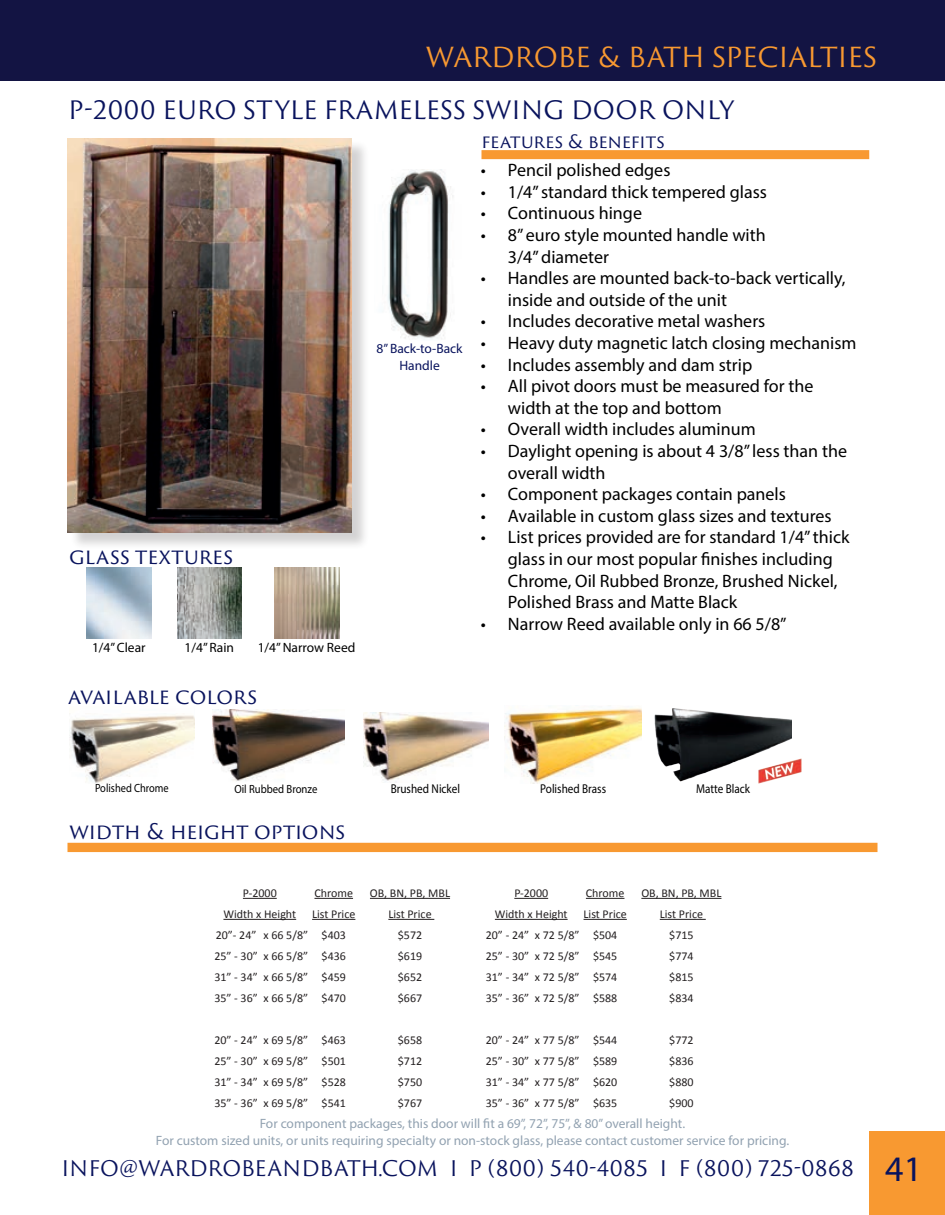
<style>
.page{position:relative;width:945px;height:1215px;background:#fff}
.page>*{position:absolute;margin:0;border:0;box-sizing:border-box;transform-origin:0 0}
.t1{font:27px "Trajan Sans Pro";letter-spacing:-.01em;color:#f89931}
.t2{font:24.75px "Trajan Sans Pro";color:#09135d}
.t3{font:21px "Trajan Sans Pro";letter-spacing:-.005em;color:#09135d}
.t4{font:21px "Trajan Sans Pro";letter-spacing:.015em;color:#09135d}
.t5{font:18px/21.6px "Myriad Pro";color:#000}
.t6{font:18px "Trajan Sans Pro";letter-spacing:-.01em;color:#09135d}
.t7{font:13.5px/16.5px "Myriad Pro";color:#92a2b1;text-align:center}
.t8{font:13.5px "Myriad Pro";color:#000}
.t9{font:13.5px/16.8px "Myriad Pro";color:#09135d;text-align:center}
.t10{font:12.75px "Myriad Pro";color:#000;scale:.87 1}
.t11{font:12px "Calibri";color:#231f20}
.t12{font:11.85px "Myriad Pro";color:#000;scale:.9 1}
.t13{font:11.85px "Myriad Pro";color:#000;scale:.87 1}
.s1{font-family:"Myriad Pro";font-size:36px}
</style>
<div class="page">
<div style="left:14px;top:0;width:931px;height:80px;background:#131443"></div>
<div style="left:0;top:0;width:14px;height:80px;background:#131443"></div>
<div style="left:482px;top:150px;width:387px;height:9px;background:#f89931;border:2px solid #f89931"></div>
<div style="left:68px;top:843px;width:810px;height:9px;background:#f89931"></div>
<div style="left:869px;top:1131px;width:76px;height:84px;background:#f89931"></div>
<img style="left:275px;top:567px;width:64px;height:71px">
<img style="left:177px;top:567px;width:65px;height:71px">
<hr style="left:243px;top:898px;width:34px;height:1px;background:#231f20">
<hr style="left:314px;top:898px;width:39px;height:1px;background:#231f20">
<hr style="left:370px;top:898px;width:80px;height:1px;background:#231f20">
<hr style="left:223px;top:919px;width:73px;height:1px;background:#231f20">
<hr style="left:312px;top:919px;width:43px;height:1px;background:#231f20">
<hr style="left:388px;top:919px;width:46px;height:1px;background:#231f20">
<hr style="left:514px;top:898px;width:34px;height:1px;background:#231f20">
<hr style="left:586px;top:898px;width:38px;height:1px;background:#231f20">
<hr style="left:641px;top:898px;width:80px;height:1px;background:#231f20">
<hr style="left:495px;top:919px;width:73px;height:1px;background:#231f20">
<hr style="left:584px;top:919px;width:43px;height:1px;background:#231f20">
<hr style="left:660px;top:919px;width:46px;height:1px;background:#231f20">
<img style="left:388px;top:170px;width:65px;height:170px">
<div style="left:70px;top:140px;width:299px;height:411px;background:#231f20;opacity:.2"></div>
<img style="left:68px;top:138px;width:283px;height:394px">
<img style="left:213px;top:709px;width:132px;height:72px">
<img style="left:69px;top:713px;width:126px;height:71px">
<img style="left:364px;top:713px;width:124px;height:69px">
<img style="left:504px;top:708px;width:138px;height:76px">
<img style="left:654px;top:709px;width:138px;height:73px">
<img style="left:757px;top:755px;width:45px;height:29px">
<h1 class="t1" style="left:426px;top:38px;width:453px">WARDROBE &amp; BATH SPECIALTIES</h1>
<h2 class="t2" style="left:68px;top:92px;width:668px">P-2000 EURO STYLE FRAMELESS SWING DOOR ONLY</h2>
<p class="t4" style="left:69px;top:542px;width:165px">glass textures</p>
<p class="t8" style="left:92px;top:639px;width:55px">1/4” Clear</p>
<p class="t8" style="left:185px;top:639px;width:51px">1/4” Rain</p>
<p class="t8" style="left:258px;top:639px;width:99px">1/4” Narrow Reed</p>
<p class="t3" style="left:68px;top:681px;width:190px">available colors</p>
<p class="t9" style="left:377px;top:340px;width:87px">8” Back-to-Back<br>Handle</p>
<p class="t6" style="left:482px;top:129px;width:185px">features &amp; benefits</p>
<p class="t5" style="left:481px;top:159px;width:191px">• Pencil polished edges</p>
<p class="t5" style="left:481px;top:181px;width:288px">• 1/4” standard thick tempered glass</p>
<p class="t5" style="left:481px;top:202px;width:163px">• Continuous hinge</p>
<p class="t5" style="left:508px;top:224px;width:259px;text-indent:-27px">• 8” euro style mounted handle with<br>3/4” diameter</p>
<p class="t5" style="left:508px;top:267px;width:339px;text-indent:-27px">• Handles are mounted back-to-back vertically, inside and outside of the unit</p>
<p class="t5" style="left:481px;top:310px;width:286px">• Includes decorative metal washers</p>
<p class="t5" style="left:481px;top:332px;width:377px">• Heavy duty magnetic latch closing mechanism</p>
<p class="t5" style="left:481px;top:353px;width:273px">• Includes assembly and dam strip</p>
<p class="t5" style="left:508px;top:375px;width:307px;text-indent:-27px">• All pivot doors must be measured for the width at the top and bottom</p>
<p class="t5" style="left:481px;top:418px;width:276px">• Overall width includes aluminum</p>
<p class="t5" style="left:508px;top:440px;width:341px;text-indent:-27px">• Daylight opening is about 4 3/8” less than the overall width</p>
<p class="t5" style="left:481px;top:483px;width:307px">• Component packages contain panels</p>
<p class="t5" style="left:481px;top:505px;width:352px">• Available in custom glass sizes and textures</p>
<p class="t5" style="left:508px;top:526px;width:343px;text-indent:-27px">• List prices provided are for standard 1/4” thick glass in our most popular finishes including Chrome, Oil Rubbed Bronze, Brushed Nickel, Polished Brass and Matte Black</p>
<p class="t5" style="left:481px;top:613px;width:307px">• Narrow Reed available only in 66 5/8”</p>
<p class="t13" style="left:95px;top:781px;width:86px">Polished Chrome</p>
<p class="t12" style="left:234px;top:781px;width:94px">Oil Rubbed Bronze</p>
<p class="t10" style="left:391px;top:781px;width:81px">Brushed Nickel</p>
<p class="t10" style="left:540px;top:781px;width:77px">Polished Brass</p>
<p class="t10" style="left:696px;top:781px;width:64px">Matte Black</p>
<p class="t3" style="left:69px;top:817px;width:278px">width &amp; height options</p>
<p class="t11" style="left:243px;top:885px;width:35px">P-2000</p>
<p class="t11" style="left:314px;top:885px;width:40px">Chrome</p>
<p class="t11" style="left:370px;top:885px;width:82px">OB, BN, PB, MBL</p>
<p class="t11" style="left:223px;top:906px;width:74px">Width x Height</p>
<p class="t11" style="left:312px;top:906px;width:45px">List Price</p>
<p class="t11" style="left:388px;top:906px;width:45px">List Price</p>
<p class="t11" style="left:216px;top:927px;width:132px">20”- 24” x 66 5/8” $403</p>
<p class="t11" style="left:398px;top:927px;width:26px">$572</p>
<p class="t11" style="left:214px;top:948px;width:133px">25” - 30” x 66 5/8” $436</p>
<p class="t11" style="left:398px;top:948px;width:26px">$619</p>
<p class="t11" style="left:214px;top:969px;width:133px">31” - 34” x 66 5/8” $459</p>
<p class="t11" style="left:398px;top:969px;width:26px">$652</p>
<p class="t11" style="left:214px;top:990px;width:133px">35” - 36” x 66 5/8” $470</p>
<p class="t11" style="left:398px;top:990px;width:26px">$667</p>
<p class="t11" style="left:214px;top:1032px;width:133px">20” - 24” x 69 5/8” $463</p>
<p class="t11" style="left:398px;top:1032px;width:26px">$658</p>
<p class="t11" style="left:214px;top:1053px;width:133px">25” - 30” x 69 5/8” $501</p>
<p class="t11" style="left:398px;top:1053px;width:26px">$712</p>
<p class="t11" style="left:214px;top:1074px;width:133px">31” - 34” x 69 5/8” $528</p>
<p class="t11" style="left:398px;top:1074px;width:26px">$750</p>
<p class="t11" style="left:214px;top:1095px;width:133px">35” - 36” x 69 5/8” $541</p>
<p class="t11" style="left:398px;top:1095px;width:26px">$767</p>
<p class="t11" style="left:514px;top:885px;width:35px">P-2000</p>
<p class="t11" style="left:586px;top:885px;width:40px">Chrome</p>
<p class="t11" style="left:641px;top:885px;width:82px">OB, BN, PB, MBL</p>
<p class="t11" style="left:495px;top:906px;width:74px">Width x Height</p>
<p class="t11" style="left:584px;top:906px;width:45px">List Price</p>
<p class="t11" style="left:660px;top:906px;width:45px">List Price</p>
<p class="t11" style="left:486px;top:927px;width:133px">20” - 24” x 72 5/8” $504</p>
<p class="t11" style="left:669px;top:927px;width:26px">$715</p>
<p class="t11" style="left:486px;top:948px;width:133px">25” - 30” x 72 5/8” $545</p>
<p class="t11" style="left:669px;top:948px;width:26px">$774</p>
<p class="t11" style="left:486px;top:969px;width:133px">31” - 34” x 72 5/8” $574</p>
<p class="t11" style="left:669px;top:969px;width:26px">$815</p>
<p class="t11" style="left:486px;top:990px;width:133px">35” - 36” x 72 5/8” $588</p>
<p class="t11" style="left:669px;top:990px;width:26px">$834</p>
<p class="t11" style="left:486px;top:1032px;width:133px">20” - 24” x 77 5/8” $544</p>
<p class="t11" style="left:669px;top:1032px;width:26px">$772</p>
<p class="t11" style="left:486px;top:1053px;width:133px">25” - 30” x 77 5/8” $589</p>
<p class="t11" style="left:669px;top:1053px;width:26px">$836</p>
<p class="t11" style="left:486px;top:1074px;width:133px">31” - 34” x 77 5/8” $620</p>
<p class="t11" style="left:669px;top:1074px;width:26px">$880</p>
<p class="t11" style="left:486px;top:1095px;width:133px">35” - 36” x 77 5/8” $635</p>
<p class="t11" style="left:669px;top:1095px;width:26px">$900</p>
<p class="t7" style="left:156px;top:1115px;width:635px">For component packages, this door will fit a 69”, 72”, 75”, &amp; 80” overall height.<br>For custom sized units, or units requiring specialty or non-stock glass, please contact customer service for pricing.</p>
<p class="t3" style="left:61px;top:1153px;width:862px">INFO@WARDROBEANDBATH.COM I P (800) 540-4085 I F (800) 725-0868 <span class="s1">41</span></p>
</div>
